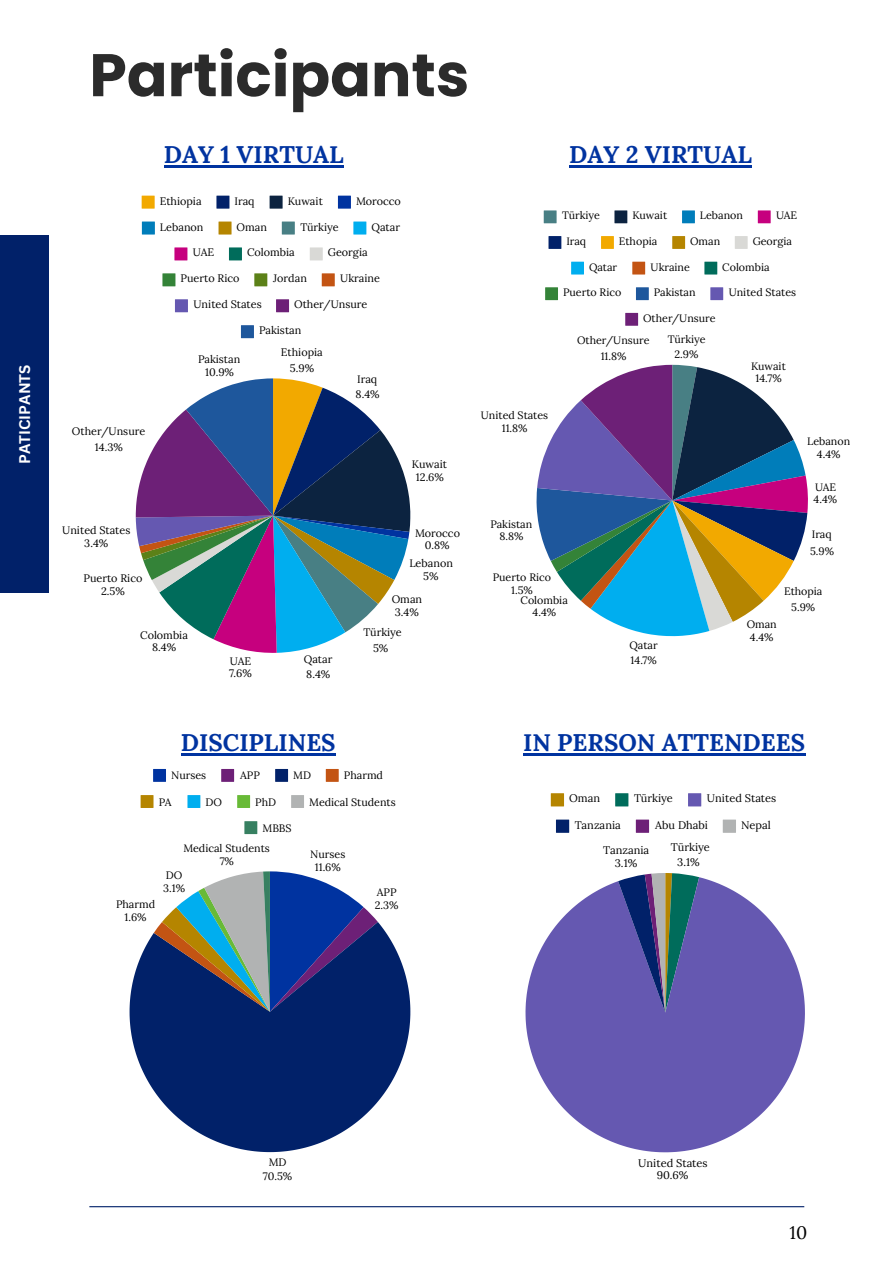
<style>
.page{position:relative;width:894px;height:1264px;background:#fff}
.page>*{position:absolute;margin:0;border:0;box-sizing:border-box;transform-origin:0 0}
.t1{font:700 60px "Poppins";color:#2b2b2b}
.t2{font:700 24px "Lora";color:#0033a0}
.t3{font:18px "Lora";color:#000}
.t4{font:700 15px "Canva Sans";color:#fff}
.t5{font:10.95px/12.9px "Lora";color:#000;text-align:center}
.t6{font:10.8px/12.6px "Lora";color:#000;text-align:center}
.t7{font:10.65px/12.5px "Lora";color:#000;text-align:center}
</style>
<div class="page">
<div style="left:0;top:235px;width:49px;height:358px;background:#012169"></div>
<svg style="left:550px;top:793px;width:14px;height:13px"></svg>
<svg style="left:615px;top:793px;width:13px;height:13px"></svg>
<svg style="left:688px;top:793px;width:13px;height:13px"></svg>
<svg style="left:556px;top:819px;width:13px;height:13px"></svg>
<svg style="left:635px;top:819px;width:14px;height:13px"></svg>
<svg style="left:722px;top:819px;width:13px;height:13px"></svg>
<svg style="left:525px;top:877px;width:279px;height:275px;fill:#6558b1"></svg>
<svg style="left:618px;top:873px;width:81px;height:139px"></svg>
<hr style="left:523px;top:753px;width:281px;height:2px;background:#0033a0">
<svg style="left:153px;top:769px;width:13px;height:12px"></svg>
<svg style="left:221px;top:769px;width:13px;height:12px"></svg>
<svg style="left:275px;top:769px;width:13px;height:12px"></svg>
<svg style="left:326px;top:769px;width:12px;height:12px"></svg>
<svg style="left:140px;top:795px;width:13px;height:13px"></svg>
<svg style="left:187px;top:795px;width:13px;height:13px"></svg>
<svg style="left:237px;top:795px;width:13px;height:13px"></svg>
<svg style="left:291px;top:795px;width:13px;height:13px"></svg>
<svg style="left:244px;top:821px;width:13px;height:13px"></svg>
<svg style="left:129px;top:922px;width:281px;height:230px;fill:#012169"></svg>
<svg style="left:154px;top:871px;width:224px;height:140px"></svg>
<hr style="left:181px;top:753px;width:154px;height:2px;background:#0033a0">
<svg style="left:142px;top:196px;width:13px;height:13px"></svg>
<svg style="left:216px;top:196px;width:13px;height:13px"></svg>
<svg style="left:269px;top:196px;width:13px;height:13px"></svg>
<svg style="left:338px;top:196px;width:13px;height:13px"></svg>
<svg style="left:142px;top:221px;width:13px;height:13px"></svg>
<svg style="left:218px;top:221px;width:13px;height:13px"></svg>
<svg style="left:282px;top:221px;width:13px;height:13px"></svg>
<svg style="left:353px;top:221px;width:13px;height:13px"></svg>
<svg style="left:174px;top:247px;width:13px;height:13px"></svg>
<svg style="left:229px;top:247px;width:13px;height:13px"></svg>
<svg style="left:310px;top:247px;width:13px;height:13px"></svg>
<svg style="left:162px;top:273px;width:13px;height:13px"></svg>
<svg style="left:254px;top:273px;width:13px;height:13px"></svg>
<svg style="left:321px;top:273px;width:13px;height:13px"></svg>
<svg style="left:175px;top:299px;width:13px;height:13px"></svg>
<svg style="left:276px;top:299px;width:13px;height:13px"></svg>
<svg style="left:241px;top:325px;width:13px;height:13px"></svg>
<svg style="left:136px;top:378px;width:274px;height:275px"></svg>
<hr style="left:164px;top:166px;width:180px;height:2px;background:#0033a0">
<svg style="left:543px;top:210px;width:13px;height:13px"></svg>
<svg style="left:614px;top:210px;width:13px;height:13px"></svg>
<svg style="left:682px;top:210px;width:12px;height:13px"></svg>
<svg style="left:757px;top:210px;width:13px;height:13px"></svg>
<svg style="left:548px;top:236px;width:13px;height:13px"></svg>
<svg style="left:601px;top:236px;width:12px;height:13px"></svg>
<svg style="left:672px;top:236px;width:13px;height:13px"></svg>
<svg style="left:735px;top:236px;width:12px;height:13px"></svg>
<svg style="left:571px;top:262px;width:13px;height:12px"></svg>
<svg style="left:632px;top:262px;width:13px;height:12px"></svg>
<svg style="left:704px;top:262px;width:13px;height:12px"></svg>
<svg style="left:545px;top:287px;width:13px;height:13px"></svg>
<svg style="left:636px;top:287px;width:12px;height:13px"></svg>
<svg style="left:710px;top:287px;width:13px;height:13px"></svg>
<svg style="left:625px;top:313px;width:13px;height:13px"></svg>
<svg style="left:536px;top:365px;width:272px;height:271px"></svg>
<hr style="left:569px;top:166px;width:182px;height:2px;background:#0033a0">
<hr style="left:89px;top:1206px;width:715px;height:1px;background:#012169">
<p class="t4" style="left:14px;top:464px;width:101px;rotate:-90deg">PATICIPANTS</p>
<h1 class="t1" style="left:89px;top:33px;width:381px">Participants</h1>
<h2 class="t2" style="left:164px;top:139px;width:181px">DAY 1 VIRTUAL</h2>
<p class="t6" style="left:160px;top:194px;width:43px">Ethiopia</p>
<p class="t6" style="left:234px;top:194px;width:21px">Iraq</p>
<p class="t6" style="left:287px;top:194px;width:37px">Kuwait</p>
<p class="t6" style="left:356px;top:194px;width:46px">Morocco</p>
<p class="t6" style="left:160px;top:220px;width:45px">Lebanon</p>
<p class="t6" style="left:236px;top:220px;width:32px">Oman</p>
<p class="t6" style="left:300px;top:220px;width:40px">Türkiye</p>
<p class="t6" style="left:371px;top:220px;width:30px">Qatar</p>
<p class="t6" style="left:193px;top:246px;width:23px">UAE</p>
<p class="t6" style="left:247px;top:246px;width:49px">Colombia</p>
<p class="t6" style="left:328px;top:246px;width:41px">Georgia</p>
<p class="t6" style="left:180px;top:272px;width:60px">Puerto Rico</p>
<p class="t6" style="left:273px;top:272px;width:35px">Jordan</p>
<p class="t6" style="left:340px;top:272px;width:41px">Ukraine</p>
<p class="t6" style="left:193px;top:298px;width:70px">United States</p>
<p class="t6" style="left:294px;top:298px;width:75px">Other/Unsure</p>
<p class="t6" style="left:259px;top:324px;width:44px">Pakistan</p>
<p class="t6" style="left:72px;top:423px;width:75px;line-height:15.9px">Other/Unsure<br>14.3%</p>
<p class="t6" style="left:198px;top:353px;width:44px">Pakistan<br>10.9%</p>
<p class="t6" style="left:62px;top:524px;width:70px">United States<br>3.4%</p>
<p class="t6" style="left:83px;top:571px;width:60px;line-height:13.5px">Puerto Rico<br>2.5%</p>
<p class="t6" style="left:140px;top:628px;width:49px">Colombia<br>8.4%</p>
<p class="t6" style="left:229px;top:654px;width:24px;text-align:left">UAE<br>7.6%</p>
<p class="t6" style="left:281px;top:343px;width:43px;line-height:16.4px">Ethiopia<br>5.9%</p>
<p class="t6" style="left:355px;top:371px;width:26px;line-height:15.5px;text-align:left">Iraq<br>8.4%</p>
<p class="t6" style="left:304px;top:651px;width:30px;line-height:15px;text-align:left">Qatar<br>8.4%</p>
<p class="t6" style="left:411px;top:458px;width:37px">Kuwait<br>12.6%</p>
<p class="t6" style="left:415px;top:526px;width:46px">Morocco<br>0.8%</p>
<p class="t6" style="left:409px;top:556px;width:45px;line-height:13.5px">Lebanon<br>5%</p>
<p class="t6" style="left:391px;top:593px;width:32px;text-align:left">Oman<br>3.4%</p>
<p class="t6" style="left:363px;top:624px;width:40px;line-height:16.4px">Türkiye<br>5%</p>
<h2 class="t2" style="left:569px;top:139px;width:184px">DAY 2 VIRTUAL</h2>
<p class="t7" style="left:480px;top:409px;width:69px">United States<br>11.8%</p>
<p class="t7" style="left:562px;top:209px;width:39px">Türkiye</p>
<p class="t7" style="left:632px;top:209px;width:36px">Kuwait</p>
<p class="t7" style="left:699px;top:209px;width:44px">Lebanon</p>
<p class="t7" style="left:775px;top:209px;width:23px">UAE</p>
<p class="t7" style="left:566px;top:235px;width:21px">Iraq</p>
<p class="t7" style="left:618px;top:235px;width:40px">Ethopia</p>
<p class="t7" style="left:690px;top:235px;width:32px">Oman</p>
<p class="t7" style="left:752px;top:235px;width:41px">Georgia</p>
<p class="t7" style="left:589px;top:260px;width:30px">Qatar</p>
<p class="t7" style="left:650px;top:260px;width:41px">Ukraine</p>
<p class="t7" style="left:722px;top:260px;width:49px">Colombia</p>
<p class="t7" style="left:563px;top:286px;width:60px">Puerto Rico</p>
<p class="t7" style="left:653px;top:286px;width:43px">Pakistan</p>
<p class="t7" style="left:728px;top:286px;width:69px">United States</p>
<p class="t7" style="left:643px;top:312px;width:74px">Other/Unsure</p>
<p class="t7" style="left:750px;top:360px;width:36px">Kuwait<br>14.7%</p>
<p class="t7" style="left:667px;top:331px;width:39px;line-height:15.1px">Türkiye<br>2.9%</p>
<p class="t7" style="left:577px;top:333px;width:74px;line-height:15.6px">Other/Unsure<br>11.8%</p>
<p class="t7" style="left:807px;top:435px;width:44px">Lebanon<br>4.4%</p>
<p class="t7" style="left:813px;top:480px;width:25px;text-align:left">UAE<br>4.4%</p>
<p class="t7" style="left:490px;top:518px;width:43px">Pakistan<br>8.8%</p>
<p class="t7" style="left:492px;top:570px;width:60px;line-height:13.4px">Puerto Rico<br>1.5%</p>
<p class="t7" style="left:520px;top:594px;width:49px">Colombia<br>4.4%</p>
<p class="t7" style="left:629px;top:637px;width:30px;line-height:14.7px;text-align:left">Qatar<br>14.7%</p>
<p class="t7" style="left:746px;top:618px;width:32px">Oman<br>4.4%</p>
<p class="t7" style="left:809px;top:526px;width:25px;line-height:16.2px;text-align:left">Iraq<br>5.9%</p>
<p class="t7" style="left:783px;top:583px;width:40px;line-height:16px">Ethopia<br>5.9%</p>
<h2 class="t2" style="left:181px;top:726px;width:156px">DISCIPLINES</h2>
<p class="t6" style="left:171px;top:769px;width:37px">Nurses</p>
<p class="t6" style="left:240px;top:769px;width:21px">APP</p>
<p class="t6" style="left:293px;top:769px;width:19px">MD</p>
<p class="t6" style="left:344px;top:769px;width:41px">Pharmd</p>
<p class="t6" style="left:159px;top:795px;width:14px">PA</p>
<p class="t6" style="left:205px;top:795px;width:18px">DO</p>
<p class="t6" style="left:255px;top:795px;width:22px">PhD</p>
<p class="t6" style="left:309px;top:795px;width:88px">Medical Students</p>
<p class="t6" style="left:262px;top:821px;width:31px">MBBS</p>
<p class="t6" style="left:183px;top:841px;width:88px">Medical Students<br>7%</p>
<p class="t6" style="left:163px;top:868px;width:23px;text-align:left">DO<br>3.1%</p>
<p class="t6" style="left:310px;top:847px;width:37px">Nurses<br>11.6%</p>
<p class="t6" style="left:377px;top:886px;width:21px">APP</p>
<p class="t6" style="left:116px;top:897px;width:41px">Pharmd</p>
<p class="t6" style="left:374px;top:898px;width:25px">2.3%</p>
<p class="t6" style="left:125px;top:910px;width:24px">1.6%</p>
<h2 class="t2" style="left:523px;top:726px;width:283px">IN PERSON ATTENDEES</h2>
<p class="t5" style="left:569px;top:792px;width:32px">Oman</p>
<p class="t5" style="left:634px;top:792px;width:40px">Türkiye</p>
<p class="t5" style="left:706px;top:792px;width:71px">United States</p>
<p class="t5" style="left:574px;top:818px;width:47px">Tanzania</p>
<p class="t5" style="left:655px;top:818px;width:54px">Abu Dhabi</p>
<p class="t5" style="left:741px;top:818px;width:31px">Nepal</p>
<p class="t5" style="left:603px;top:843px;width:47px">Tanzania<br>3.1%</p>
<p class="t5" style="left:670px;top:838px;width:40px;line-height:15.6px">Türkiye<br>3.1%</p>
<p class="t6" style="left:263px;top:1154px;width:31px;line-height:13.8px">MD<br>70.5%</p>
<p class="t5" style="left:638px;top:1156px;width:71px">United States<br>90.6%</p>
<h3 class="t3" style="left:789px;top:1220px;width:19px">10</h3>
</div>
